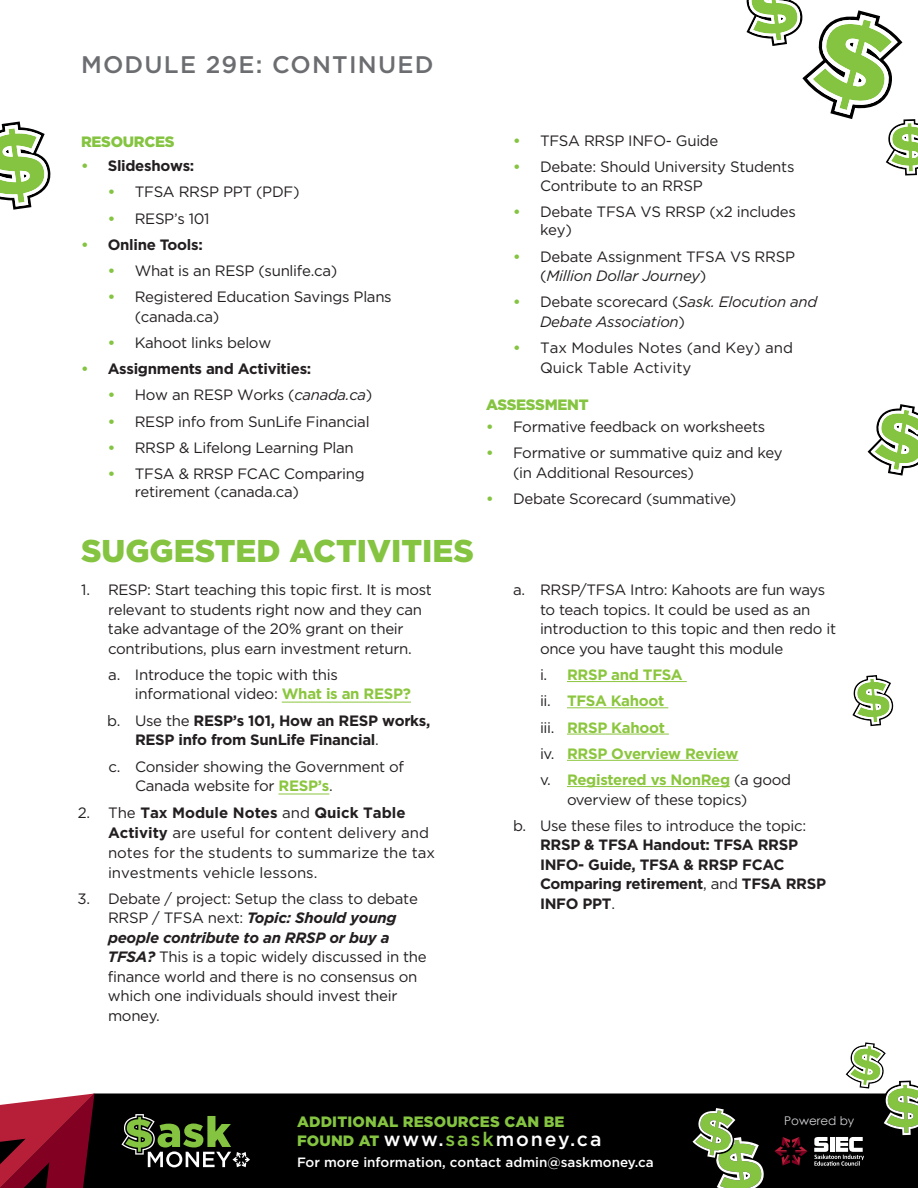
<style>
.page{position:relative;width:918px;height:1188px;background:#fff}
.page>*{position:absolute;margin:0;border:0;box-sizing:border-box;transform-origin:0 0}
.t1{font:900 31.5px "Gotham";color:#84c440}
.t2{font:500 24px "Gotham";letter-spacing:.05em;color:#6c6d70}
.t3{font:500 19.5px "Gotham";letter-spacing:.1em;color:#fff}
.t4{font:15px/19.5px "Gotham";letter-spacing:-.02em;color:#231f20}
.t5{font:700 15px/19.5px "Gotham";letter-spacing:-.02em;color:#231f20}
.t6{font:15px/20px "Gotham";color:#231f20}
.t7{font:700 15px/26.2px "Gotham";letter-spacing:-.02em;color:#8bc63e}
.t8{font:italic 15px/19.5px "Gotham";letter-spacing:-.02em;color:#231f20}
.t9{font:900 15px "Gotham";letter-spacing:.01em;color:#84c440}
.t10{font:900 15px "Gotham";letter-spacing:-.02em;color:#84c440}
.t11{font:500 13.5px "Gotham";color:#fff}
.t12{font:12px "Century Gothic";color:#d1d2d4}
.s1{color:#84c440}
.s2{font-weight:700;color:#84c440}
.s3{font-style:italic}
.s4{font-weight:700;font-style:normal;color:#84c440}
.s5{font-style:normal}
.s6{font-weight:700;color:#8bc63e}
.s7{font-weight:400}
.s8{font-weight:700}
.s9{font-weight:700;font-style:italic}
.s10{font-weight:400;color:#231f20}
.s11{font-weight:900;font-size:15px;color:#84c440}
</style>
<div class="page">
<div style="left:94px;top:1094px;width:824px;height:94px;background:#000001"></div>
<svg style="left:0;top:1094px;width:94px;height:94px;background:#8f1b34"></svg>
<svg style="left:774px;top:1137px;width:33px;height:29px"></svg>
<svg style="left:690px;top:1106px;width:77px;height:82px;background:#4e613a"></svg>
<svg style="left:814px;top:1042px;width:104px;height:124px"></svg>
<svg style="left:746px;top:0;width:172px;height:175px"></svg>
<svg style="left:0;top:122px;width:51px;height:88px"></svg>
<svg style="left:868px;top:404px;width:50px;height:72px"></svg>
<svg style="left:852px;top:675px;width:42px;height:51px"></svg>
<svg style="left:122px;top:1114px;width:128px;height:53px;background:#3e4e2e"></svg>
<hr style="left:279px;top:794px;width:50px;height:1px;background:#8bc63e">
<hr style="left:282px;top:702px;width:129px;height:1px;background:#8bc63e">
<hr style="left:567px;top:681px;width:120px;height:1px;background:#8bc63e">
<hr style="left:567px;top:707px;width:101px;height:1px;background:#8bc63e">
<hr style="left:567px;top:734px;width:102px;height:1px;background:#8bc63e">
<hr style="left:567px;top:760px;width:171px;height:1px;background:#8bc63e">
<hr style="left:567px;top:786px;width:163px;height:1px;background:#8bc63e">
<h2 class="t2" style="left:81px;top:49px;width:354px">MODULE 29E: CONTINUED</h2>
<p class="t10" style="left:81px;top:131px;width:95px">RESOURCES</p>
<p class="t5" style="left:81px;top:156px;width:115px"><span class="s1">•</span> Slideshows:</p>
<p class="t4" style="left:108px;top:182px;width:193px"><span class="s2">•</span> TFSA RRSP PPT (PDF)</p>
<p class="t4" style="left:108px;top:208px;width:103px"><span class="s2">•</span> RESP’s 101</p>
<p class="t5" style="left:81px;top:235px;width:123px"><span class="s1">•</span> Online Tools:</p>
<p class="t4" style="left:108px;top:261px;width:231px"><span class="s2">•</span> What is an RESP (sunlife.ca)</p>
<p class="t4" style="left:135px;top:287px;width:259px;text-indent:-27px"><span class="s2">•</span> Registered Education Savings Plans (canada.ca)</p>
<p class="t4" style="left:108px;top:333px;width:165px"><span class="s2">•</span> Kahoot links below</p>
<p class="t5" style="left:81px;top:359px;width:232px"><span class="s1">•</span> Assignments and Activities:</p>
<p class="t4" style="left:108px;top:385px;width:266px"><span class="s2">•</span> How an RESP Works (<span class="s3">canada.ca</span>)</p>
<p class="t4" style="left:108px;top:411px;width:263px"><span class="s2">•</span> RESP info from SunLife Financial</p>
<p class="t4" style="left:108px;top:438px;width:248px"><span class="s2">•</span> RRSP &amp; Lifelong Learning Plan</p>
<p class="t4" style="left:135px;top:465px;width:231px;line-height:18px;text-indent:-27px"><span class="s2">•</span> TFSA &amp; RRSP FCAC Comparing retirement (canada.ca)</p>
<p class="t4" style="left:513px;top:130px;width:207px"><span class="s2">•</span> TFSA RRSP INFO- Guide</p>
<p class="t4" style="left:540px;top:156px;width:256px;text-indent:-27px"><span class="s2">•</span> Debate: Should University Students<br>Contribute to an RRSP</p>
<p class="t4" style="left:540px;top:203px;width:257px;line-height:18px;text-indent:-27px"><span class="s2">•</span> Debate TFSA VS RRSP (x2 includes key)</p>
<p class="t4" style="left:540px;top:246px;width:257px;text-indent:-27px"><span class="s2">•</span> Debate Assignment TFSA VS RRSP (<span class="s3">Million Dollar Journey</span>)</p>
<p class="t8" style="left:540px;top:292px;width:279px;text-indent:-27px"><span class="s4">•</span> <span class="s5">Debate scorecard (</span>Sask. Elocution and<br>Debate Association<span class="s5">)</span></p>
<p class="t6" style="left:540px;top:338px;width:254px;line-height:19.5px;text-indent:-27px"><span class="s2">•</span> Tax Modules Notes (and Key) and<br>Quick Table Activity</p>
<p class="t10" style="left:486px;top:394px;width:104px">ASSESSMENT</p>
<p class="t4" style="left:486px;top:417px;width:281px"><span class="s2">•</span> Formative feedback on worksheets</p>
<p class="t4" style="left:513px;top:443px;width:271px;text-indent:-27px"><span class="s2">•</span> Formative or summative quiz and key (in Additional Resources)</p>
<p class="t4" style="left:486px;top:489px;width:252px"><span class="s2">•</span> Debate Scorecard (summative)</p>
<h1 class="t1" style="left:81px;top:529px;width:394px">SUGGESTED ACTIVITIES</h1>
<p class="t4" style="left:108px;top:580px;width:325px;text-indent:-27px">1. RESP: Start teaching this topic first. It is most relevant to students right now and they can take advantage of the 20% grant on their contributions, plus earn investment return.</p>
<p class="t4" style="left:135px;top:665px;width:278px;text-indent:-27px">a. Introduce the topic with this informational video: <span class="s6">What is an RESP?</span></p>
<p class="t5" style="left:135px;top:711px;width:297px;text-indent:-28px"><span class="s7">b. Use the</span> RESP’s 101, How an RESP works,<br>RESP info from SunLife Financial<span class="s7">.</span></p>
<p class="t4" style="left:135px;top:756px;width:271px;text-indent:-27px">c. Consider showing the Government of<br>Canada website for <span class="s6">RESP’s</span>.</p>
<p class="t6" style="left:108px;top:802px;width:329px;text-indent:-30px">2. The <span class="s8">Tax Module Notes</span> and <span class="s8">Quick Table Activity</span> are useful for content delivery and notes for the students to summarize the tax investments vehicle lessons.</p>
<p class="t4" style="left:108px;top:889px;width:320px;text-indent:-31px">3. Debate / project: Setup the class to debate RRSP / TFSA next: <span class="s9">Topic: Should young people contribute to an RRSP or buy a TFSA?</span> This is a topic widely discussed in the finance world and there is no consensus on which one individuals should invest their money.</p>
<p class="t4" style="left:540px;top:580px;width:298px;text-indent:-27px">a. RRSP/TFSA Intro: Kahoots are fun ways to teach topics. It could be used as an introduction to this topic and then redo it once you have taught this module</p>
<p class="t7" style="left:540px;top:662px;width:253px"><span class="s10">i.</span> RRSP and TFSA<br><span class="s10">ii.</span> TFSA Kahoot<br><span class="s10">iii.</span> RRSP Kahoot<br><span class="s10">iv.</span> RRSP Overview Review<br><span class="s10">v.</span> Registered vs NonReg <span class="s10">(a good</span></p>
<p class="t4" style="left:513px;top:786px;width:295px;line-height:26.2px;text-align:center">overview of these topics)<br>b. Use these files to introduce the topic:</p>
<p class="t5" style="left:540px;top:835px;width:288px">RRSP &amp; TFSA Handout: TFSA RRSP<br>INFO- Guide, TFSA &amp; RRSP FCAC<br>Comparing retirement<span class="s7">, and</span> TFSA RRSP<br>INFO PPT<span class="s7">.</span></p>
<p class="t9" style="left:297px;top:1111px;width:269px">ADDITIONAL RESOURCES CAN BE</p>
<p class="t12" style="left:784px;top:1112px;width:72px">Powered by</p>
<h3 class="t3" style="left:297px;top:1127px;width:306px"><span class="s11">FOUND AT</span> www.<span class="s1">sask</span>money.ca</h3>
<p class="t11" style="left:297px;top:1153px;width:358px">For more information, contact admin@saskmoney.ca</p>
</div>
